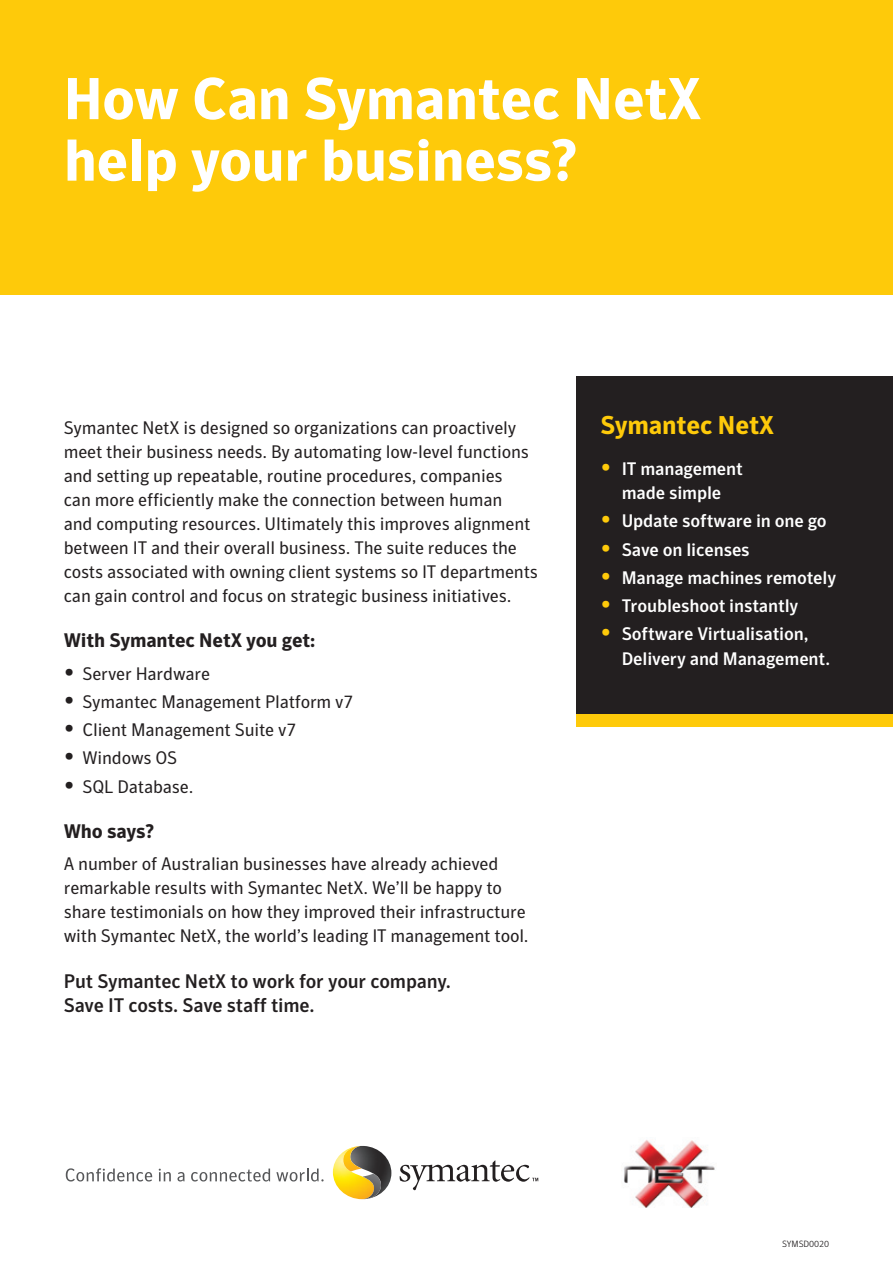
<style>
.page{position:relative;width:893px;height:1263px;background:#fff}
.page>*{position:absolute;margin:0;border:0;box-sizing:border-box;transform-origin:0 0}
.t1{font:700 58.5px/61.5px "Symantec Sans";letter-spacing:-.01em;color:#fff}
.t2{font:700 25.5px "Symantec Sans";letter-spacing:-.01em;color:#feca0a}
.t3{font:500 19.5px/24px "Symantec Sans";letter-spacing:-.01em;color:#231f20}
.t4{font:700 19.5px "Symantec Sans";letter-spacing:-.01em;color:#231f20}
.t5{font:18px/24px "Symantec Sans";letter-spacing:-.01em;color:#231f20}
.t6{font:500 18px/24px "Symantec Sans";letter-spacing:-.01em;color:#fff;text-align:center}
.t7{font:300 9px "Symantec Sans";letter-spacing:-.01em;color:#231f20}
.s1{font-size:24px}
.s2{font-weight:400;font-size:24px;color:#feca0a}
</style>
<div class="page">
<div style="left:577px;top:376px;width:316px;height:338px;background:#231f20"></div>
<div style="left:577px;top:714px;width:316px;height:13px;background:#feca0a"></div>
<div style="left:0;top:0;width:893px;height:295px;background:#feca0a"></div>
<svg style="left:66px;top:1168px;width:86px;height:13px"></svg>
<svg style="left:159px;top:1169px;width:12px;height:12px"></svg>
<svg style="left:177px;top:1172px;width:7px;height:9px"></svg>
<svg style="left:191px;top:1168px;width:79px;height:13px"></svg>
<svg style="left:276px;top:1168px;width:48px;height:13px"></svg>
<img style="left:333px;top:1152px;width:17px;height:45px">
<img style="left:350px;top:1146px;width:41px;height:53px">
<img style="left:362px;top:1173px;width:19px;height:26px">
<img style="left:343px;top:1146px;width:19px;height:25px">
<svg style="left:400px;top:1160px;width:138px;height:30px"></svg>
<img style="left:624px;top:1140px;width:91px;height:68px">
<p class="t1" style="left:64px;top:68px;width:639px">How Can Symantec NetX help your business?</p>
<p class="t5" style="left:64px;top:415px;width:476px">Symantec NetX is designed so organizations can proactively meet their business needs. By automating low-level functions and setting up repeatable, routine procedures, companies<br>can more efficiently make the connection between human<br>and computing resources. Ultimately this improves alignment between IT and their overall business. The suite reduces the costs associated with owning client systems so IT departments can gain control and focus on strategic business initiatives.</p>
<p class="t4" style="left:64px;top:629px;width:253px">With Symantec NetX you get:</p>
<p class="t5" style="left:64px;top:661px;width:148px"><span class="s1">•</span> Server Hardware</p>
<p class="t5" style="left:64px;top:689px;width:291px"><span class="s1">•</span> Symantec Management Platform v7</p>
<p class="t5" style="left:64px;top:718px;width:234px"><span class="s1">•</span> Client Management Suite v7</p>
<p class="t5" style="left:64px;top:746px;width:115px"><span class="s1">•</span> Windows OS</p>
<p class="t5" style="left:64px;top:774px;width:131px"><span class="s1">•</span> SQL Database.</p>
<p class="t4" style="left:64px;top:820px;width:92px">Who says?</p>
<p class="t5" style="left:64px;top:852px;width:466px">A number of Australian businesses have already achieved remarkable results with Symantec NetX. We’ll be happy to share testimonials on how they improved their infrastructure with Symantec NetX, the world’s leading IT management tool.</p>
<p class="t3" style="left:64px;top:969px;width:389px">Put Symantec NetX to work for your company.<br>Save IT costs. Save staff time.</p>
<p class="t2" style="left:600px;top:411px;width:175px">Symantec NetX</p>
<p class="t6" style="left:600px;top:457px;width:144px"><span class="s2">•</span> IT management made simple</p>
<p class="t6" style="left:600px;top:509px;width:228px"><span class="s2">•</span> Update software in one go</p>
<p class="t6" style="left:600px;top:537px;width:151px"><span class="s2">•</span> Save on licenses</p>
<p class="t6" style="left:600px;top:566px;width:237px"><span class="s2">•</span> Manage machines remotely</p>
<p class="t6" style="left:600px;top:594px;width:199px"><span class="s2">•</span> Troubleshoot instantly</p>
<p class="t6" style="left:622px;top:622px;width:210px;text-align:left;text-indent:-21px"><span class="s2">•</span> Software Virtualisation,<br>Delivery and Management.</p>
<p class="t7" style="left:782px;top:1238px;width:48px">SYMSD0020</p>
</div>
